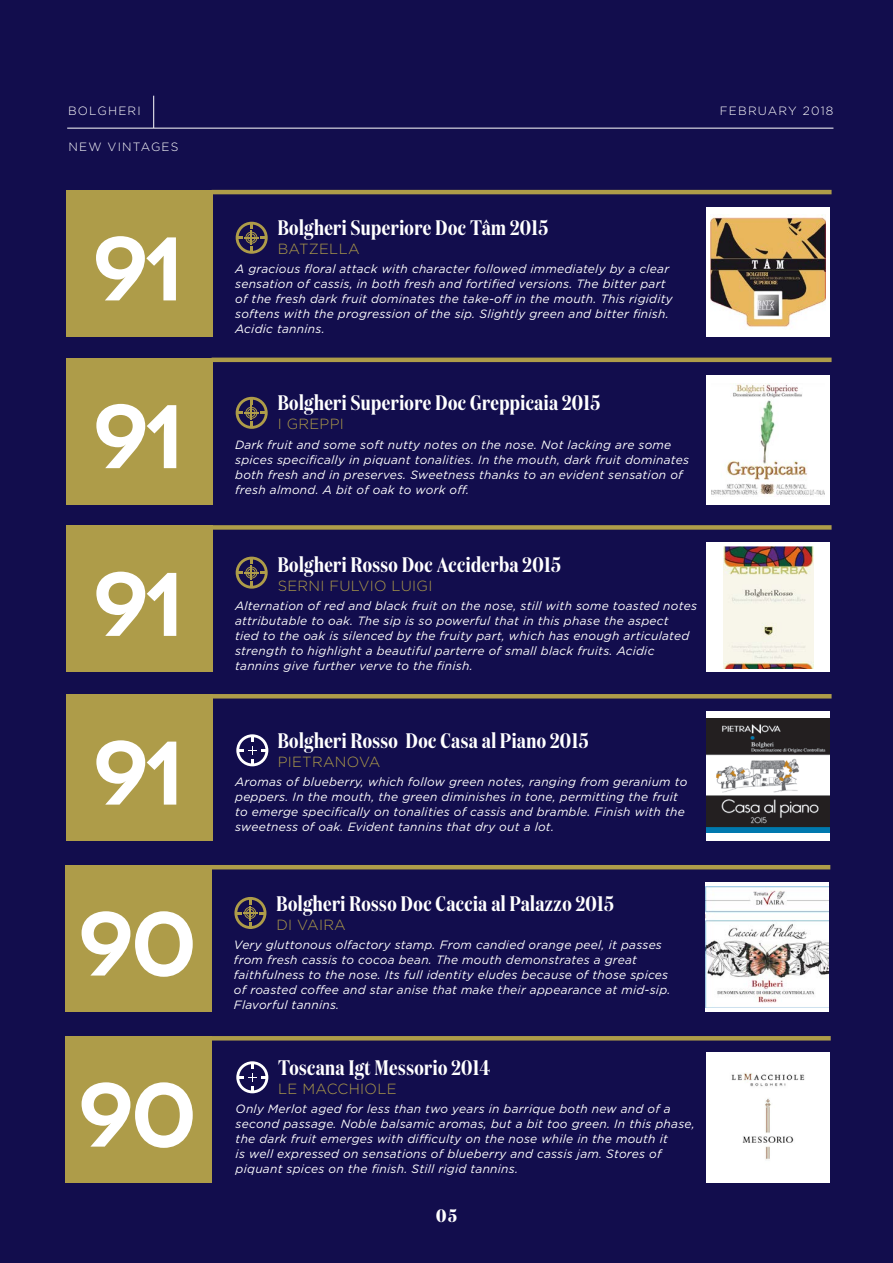
<style>
.page{position:relative;width:893px;height:1263px;background:#120d4d}
.page>*{position:absolute;margin:0;border:0;box-sizing:border-box;transform-origin:0 0}
.t1{font:600 90px "Novecentowide";letter-spacing:-.06em;color:#fff}
.t2{font:600 21px "Domaine Disp Cond";letter-spacing:.02em;color:#fff}
.t3{font:700 18px "Domaine Disp Cond";color:#fff}
.t4{font:300 14.7px "Gotham";letter-spacing:.02em;color:#ae9c49}
.t5{font:italic 12px/15px "Gotham";letter-spacing:.02em;color:#fff}
.t6{font:300 12px "Gotham";letter-spacing:.1em;color:#fff}
</style>
<div class="page">
<hr style="left:67px;top:128px;width:766px;height:1px;background:#fff">
<hr style="left:153px;top:96px;width:1px;height:32px;background:#fff">
<svg style="left:236px;top:734px;width:32px;height:32px"></svg>
<div style="left:67px;top:358px;width:146px;height:146px;background:#ae9c49"></div>
<hr style="left:212px;top:358px;width:620px;height:4px;background:#ae9c49">
<div style="left:67px;top:525px;width:146px;height:147px;background:#ae9c49"></div>
<div style="left:212px;top:525px;width:620px;height:5px;background:#ae9c49"></div>
<div style="left:67px;top:694px;width:146px;height:147px;background:#ae9c49"></div>
<hr style="left:212px;top:694px;width:620px;height:4px;background:#ae9c49">
<div style="left:706px;top:711px;width:124px;height:130px;background:#fff"></div>
<img style="left:706px;top:718px;width:124px;height:115px">
<div style="left:706px;top:542px;width:124px;height:130px;background:#fff"></div>
<img style="left:723px;top:546px;width:90px;height:123px">
<div style="left:706px;top:375px;width:124px;height:129px;background:#fff"></div>
<img style="left:712px;top:383px;width:113px;height:113px">
<svg style="left:236px;top:397px;width:32px;height:32px"></svg>
<div style="left:247px;top:409px;width:8px;height:8px;border:1px solid #ae9c49;border-radius:50%"></div>
<div style="left:246px;top:407px;width:11px;height:11px;border:1px solid #ae9c49;border-radius:50%"></div>
<svg style="left:236px;top:557px;width:32px;height:32px"></svg>
<div style="left:247px;top:569px;width:8px;height:7px;border:1px solid #ae9c49;border-radius:50%"></div>
<div style="left:246px;top:567px;width:11px;height:11px;border:1px solid #ae9c49;border-radius:50%"></div>
<div style="left:66px;top:190px;width:147px;height:147px;background:#ae9c49"></div>
<hr style="left:212px;top:190px;width:620px;height:4px;background:#ae9c49">
<div style="left:706px;top:208px;width:124px;height:129px;background:#fff"></div>
<img style="left:710px;top:215px;width:116px;height:112px">
<svg style="left:236px;top:222px;width:32px;height:32px"></svg>
<div style="left:247px;top:234px;width:8px;height:8px;border:1px solid #ae9c49;border-radius:50%"></div>
<div style="left:246px;top:232px;width:11px;height:11px;border:1px solid #ae9c49;border-radius:50%"></div>
<div style="left:65px;top:865px;width:147px;height:147px;background:#ae9c49"></div>
<hr style="left:210px;top:865px;width:620px;height:4px;background:#ae9c49">
<svg style="left:705px;top:882px;width:124px;height:130px"></svg>
<img style="left:705px;top:887px;width:124px;height:120px">
<svg style="left:234px;top:897px;width:32px;height:32px"></svg>
<div style="left:246px;top:909px;width:8px;height:8px;border:1px solid #ae9c49;border-radius:50%"></div>
<div style="left:244px;top:907px;width:12px;height:12px;border:1px solid #ae9c49;border-radius:50%"></div>
<svg style="left:236px;top:1061px;width:32px;height:32px"></svg>
<div style="left:65px;top:1036px;width:147px;height:147px;background:#ae9c49"></div>
<hr style="left:211px;top:1036px;width:620px;height:4px;background:#ae9c49">
<div style="left:706px;top:1052px;width:124px;height:130px;background:#fff"></div>
<p class="t6" style="left:68px;top:103px;width:74px">BOLGHERI</p>
<p class="t6" style="left:720px;top:103px;width:115px">FEBRUARY 2018</p>
<p class="t6" style="left:68px;top:139px;width:112px">NEW VINTAGES</p>
<p class="t1" style="left:94px;top:214px;width:91px">91</p>
<p class="t2" style="left:278px;top:215px;width:272px">Bolgheri Superiore Doc Tâm 2015</p>
<p class="t4" style="left:278px;top:239px;width:83px">BATZELLA</p>
<p class="t5" style="left:235px;top:261px;width:439px">A gracious floral attack with character followed immediately by a clear sensation of cassis, in both fresh and fortified versions. The bitter part of the fresh dark fruit dominates the take-off in the mouth. This rigidity softens with the progression of the sip. Slightly green and bitter finish.<br>Acidic tannins.</p>
<p class="t1" style="left:94px;top:381px;width:91px">91</p>
<p class="t2" style="left:278px;top:390px;width:324px">Bolgheri Superiore Doc Greppicaia 2015</p>
<p class="t4" style="left:278px;top:414px;width:68px">I GREPPI</p>
<p class="t5" style="left:235px;top:436px;width:455px">Dark fruit and some soft nutty notes on the nose. Not lacking are some spices specifically in piquant tonalities. In the mouth, dark fruit dominates both fresh and in preserves. Sweetness thanks to an evident sensation of fresh almond. A bit of oak to work off.</p>
<p class="t1" style="left:94px;top:549px;width:91px">91</p>
<p class="t2" style="left:278px;top:552px;width:285px">Bolgheri Rosso Doc Acciderba 2015</p>
<p class="t4" style="left:278px;top:576px;width:156px">SERNI FULVIO LUIGI</p>
<p class="t5" style="left:235px;top:598px;width:463px">Alternation of red and black fruit on the nose, still with some toasted notes attributable to oak. The sip is so powerful that in this phase the aspect<br>tied to the oak is silenced by the fruity part, which has enough articulated strength to highlight a beautiful parterre of small black fruits. Acidic tannins give further verve to the finish.</p>
<p class="t1" style="left:94px;top:718px;width:91px">91</p>
<p class="t2" style="left:278px;top:728px;width:312px">Bolgheri Rosso Doc Casa al Piano 2015</p>
<p class="t4" style="left:278px;top:752px;width:104px">PIETRANOVA</p>
<p class="t5" style="left:235px;top:774px;width:454px">Aromas of blueberry, which follow green notes, ranging from geranium to peppers. In the mouth, the green diminishes in tone, permitting the fruit to emerge specifically on tonalities of cassis and bramble. Finish with the sweetness of oak. Evident tannins that dry out a lot.</p>
<p class="t1" style="left:80px;top:889px;width:118px">90</p>
<p class="t1" style="left:80px;top:1060px;width:118px">90</p>
<p class="t2" style="left:276px;top:891px;width:339px">Bolgheri Rosso Doc Caccia al Palazzo 2015</p>
<p class="t4" style="left:276px;top:915px;width:71px">DI VAIRA</p>
<p class="t5" style="left:234px;top:937px;width:438px">Very gluttonous olfactory stamp. From candied orange peel, it passes from fresh cassis to cocoa bean. The mouth demonstrates a great faithfulness to the nose. Its full identity eludes because of those spices of roasted coffee and star anise that make their appearance at mid-sip.<br>Flavorful tannins.</p>
<p class="t2" style="left:278px;top:1055px;width:213px">Toscana Igt Messorio 2014</p>
<p class="t4" style="left:278px;top:1079px;width:120px">LE MACCHIOLE</p>
<p class="t5" style="left:236px;top:1101px;width:461px">Only Merlot aged for less than two years in barrique both new and of a second passage. Noble balsamic aromas, but a bit too green. In this phase, the dark fruit emerges with difficulty on the nose while in the mouth it<br>is well expressed on sensations of blueberry and cassis jam. Stores of piquant spices on the finish. Still rigid tannins.</p>
<p class="t3" style="left:436px;top:1204px;width:22px">05</p>
</div>
